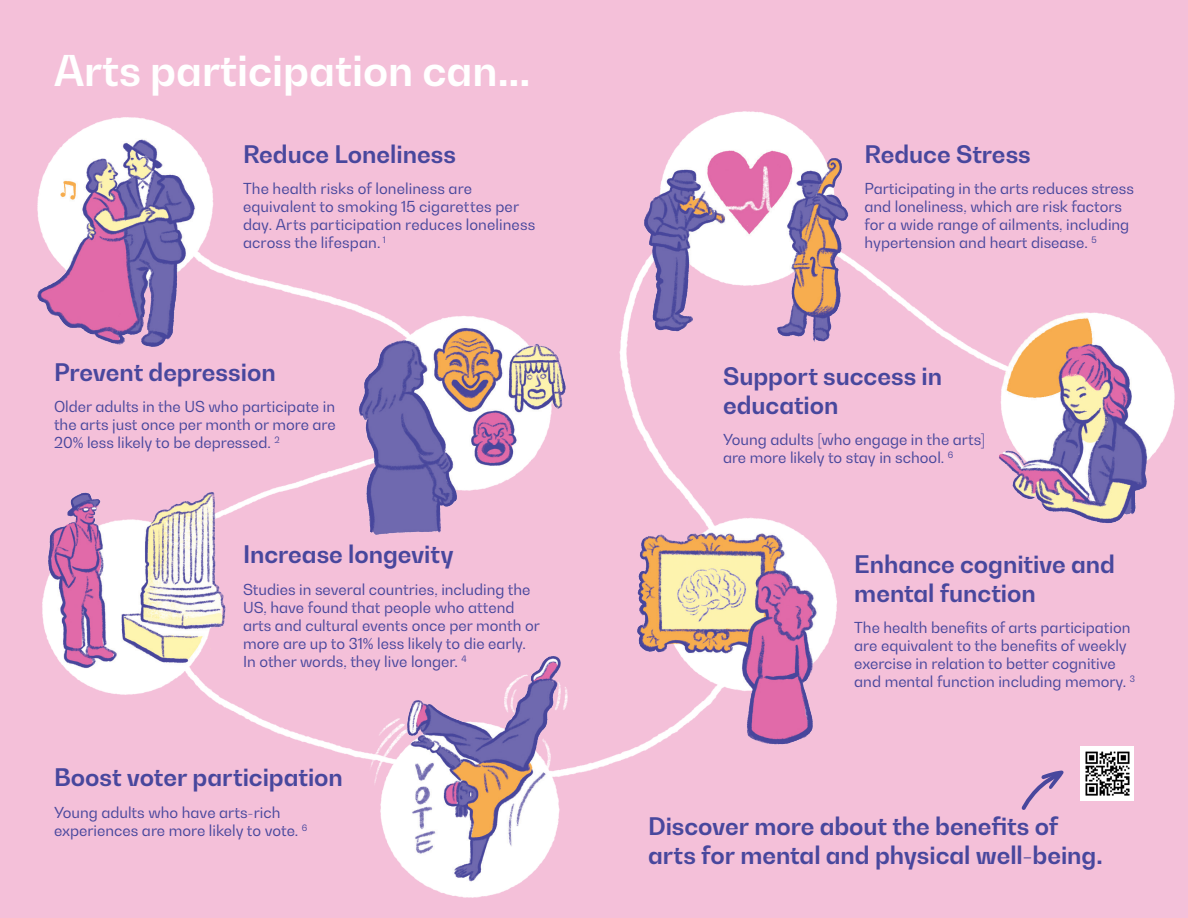
<style>
.page{position:relative;width:1188px;height:918px;background:#fff}
.page>*{position:absolute;margin:0;border:0;box-sizing:border-box;transform-origin:0 0}
.t1{font:700 42px "Bw Gradual DEMO";color:#fff}
.t2{font:700 24px/28.8px "Bw Gradual DEMO";color:#48479d}
.t3{font:15px/18px "Bw Gradual DEMO";color:#48479d}
</style>
<div class="page">
<img style="left:0;top:0;width:1188px;height:918px">
<img style="left:1080px;top:746px;width:54px;height:54px">
<svg style="left:1020px;top:770px;width:44px;height:42px;background:#d4aace"></svg>
<p class="t1" style="left:54px;top:43px;width:478px">Arts participation can...</p>
<p class="t2" style="left:243px;top:139px;width:214px">Reduce Loneliness</p>
<p class="t3" style="left:243px;top:179px;width:294px">The health risks of loneliness are equivalent to smoking 15 cigarettes per day. Arts participation reduces loneliness across the lifespan. <sup>1</sup></p>
<p class="t2" style="left:54px;top:357px;width:223px">Prevent depression</p>
<p class="t3" style="left:54px;top:398px;width:283px;text-align:justify">Older adults in the US who participate in the arts just once per month or more are 20% less likely to be depressed. <sup>2</sup></p>
<p class="t2" style="left:243px;top:539px;width:212px">Increase longevity</p>
<p class="t3" style="left:243px;top:580px;width:298px">Studies in several countries, including the US, have found that people who attend arts and cultural events once per month or more are up to 31% less likely to die early.<br>In other words, they live longer. <sup>4</sup></p>
<p class="t2" style="left:54px;top:763px;width:290px">Boost voter participation</p>
<p class="t3" style="left:54px;top:803px;width:255px">Young adults who have arts-rich experiences are more likely to vote. <sup>6</sup></p>
<p class="t2" style="left:865px;top:139px;width:168px">Reduce Stress</p>
<p class="t3" style="left:865px;top:179px;width:271px">Participating in the arts reduces stress and loneliness, which are risk factors for a wide range of ailments, including hypertension and heart disease. <sup>5</sup></p>
<p class="t2" style="left:723px;top:361px;width:221px">Support success in education</p>
<p class="t3" style="left:723px;top:430px;width:264px">Young adults [who engage in the arts] are more likely to stay in school. <sup>6</sup></p>
<p class="t2" style="left:854px;top:549px;width:262px">Enhance cognitive and mental function</p>
<p class="t3" style="left:854px;top:619px;width:282px">The health benefits of arts participation are equivalent to the benefits of weekly exercise in relation to better cognitive and mental function including memory. <sup>3</sup></p>
<p class="t2" style="left:648px;top:811px;width:456px">Discover more about the benefits of arts for mental and physical well-being.</p>
</div>
